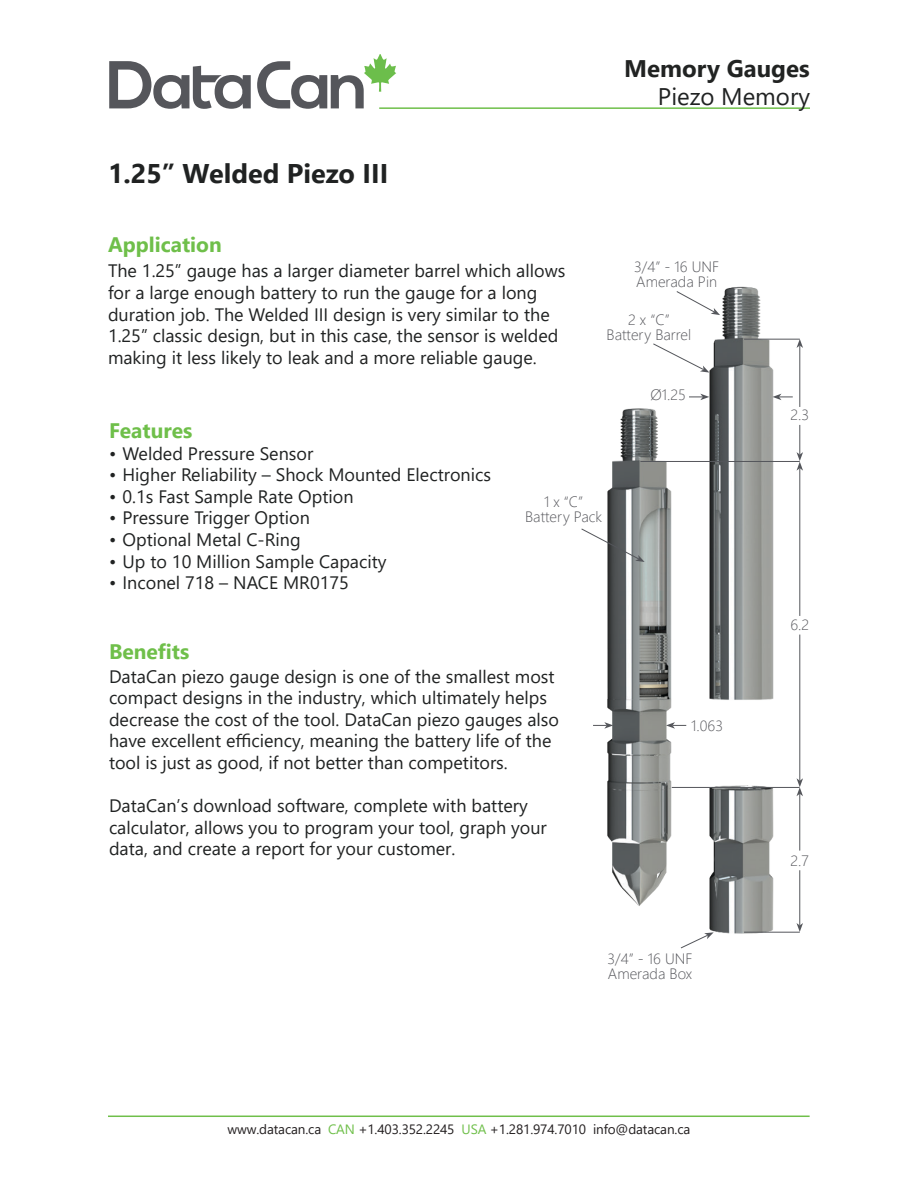
<style>
.page{position:relative;width:918px;height:1188px;background:#fff}
.page>*{position:absolute;margin:0;border:0;box-sizing:border-box;transform-origin:0 0}
.t1{font:700 27px "Segoe UI";color:#202222}
.t2{font:700 24px "Segoe UI";color:#212322}
.t3{font:24px "Segoe UI";color:#202222}
.t4{font:700 21px "Segoe UI";color:#6fbf4a}
.Application__Feature{font:18px/21.6px "Segoe UI";color:#202222}
.t5{font:300 15px/15px "Segoe UI";color:#55565b}
.t6{font:13.5px "Segoe UI";letter-spacing:-.01em;color:#231f20}
.s1{color:#6fbf4a}
</style>
<div class="page">
<hr style="left:379px;top:107px;width:431px;height:2px;background:#6fbf4a">
<svg style="left:109px;top:61px;width:142px;height:48px"></svg>
<svg style="left:257px;top:54px;width:139px;height:55px"></svg>
<hr style="left:108px;top:1116px;width:702px;height:1px;background:#6fbf4a">
<img style="left:607px;top:286px;width:179px;height:648px">
<hr style="left:744px;top:339px;width:56px;height:1px;background:#54565b">
<hr style="left:640px;top:461px;width:160px;height:1px;background:#54565b">
<hr style="left:672px;top:787px;width:128px;height:1px;background:#54565b">
<svg style="left:676px;top:291px;width:44px;height:24px"></svg>
<svg style="left:581px;top:528px;width:64px;height:34px"></svg>
<svg style="left:653px;top:343px;width:56px;height:30px"></svg>
<svg style="left:680px;top:932px;width:34px;height:16px"></svg>
<hr style="left:800px;top:468px;width:1px;height:148px;background:#54565b">
<hr style="left:800px;top:346px;width:1px;height:61px;background:#54565b">
<svg style="left:797px;top:339px;width:6px;height:9px"></svg>
<hr style="left:744px;top:932px;width:56px;height:1px;background:#54565b">
<hr style="left:800px;top:635px;width:1px;height:146px;background:#54565b">
<hr style="left:800px;top:425px;width:1px;height:30px;background:#54565b">
<svg style="left:797px;top:452px;width:6px;height:19px"></svg>
<hr style="left:800px;top:794px;width:1px;height:57px;background:#54565b">
<svg style="left:797px;top:778px;width:6px;height:18px"></svg>
<hr style="left:800px;top:870px;width:1px;height:55px;background:#54565b">
<svg style="left:797px;top:923px;width:6px;height:9px"></svg>
<svg style="left:689px;top:394px;width:20px;height:6px"></svg>
<svg style="left:773px;top:394px;width:20px;height:6px"></svg>
<svg style="left:593px;top:722px;width:20px;height:7px"></svg>
<svg style="left:666px;top:722px;width:20px;height:7px"></svg>
<p class="t2" style="left:624px;top:46px;width:187px">Memory Gauges</p>
<p class="t1" style="left:108px;top:148px;width:282px">1.25” Welded Piezo III</p>
<p class="t4" style="left:108px;top:225px;width:115px">Application</p>
<p class="Application__Feature" style="left:108px;top:259px;width:459px">The 1.25” gauge has a larger diameter barrel which allows for a large enough battery to run the gauge for a long duration job. The Welded III design is very similar to the 1.25” classic design, but in this case, the sensor is welded making it less likely to leak and a more reliable gauge.</p>
<p class="t4" style="left:109px;top:410px;width:85px">Features</p>
<p class="t3" style="left:658px;top:74px;width:154px">Piezo Memory</p>
<p class="t5" style="left:634px;top:258px;width:86px">3/4” - 16 UNF<br>Amerada Pin</p>
<p class="t5" style="left:607px;top:311px;width:86px;text-align:center">2 x “C”<br>Battery Barrel</p>
<p class="t5" style="left:650px;top:386px;width:37px">Ø1.25</p>
<p class="t5" style="left:790px;top:406px;width:20px">2.3</p>
<p class="Application__Feature" style="left:109px;top:441px;width:206px">• Welded Pressure Sensor</p>
<p class="Application__Feature" style="left:109px;top:462px;width:384px">• Higher Reliability – Shock Mounted Electronics</p>
<p class="Application__Feature" style="left:109px;top:484px;width:246px">• 0.1s Fast Sample Rate Option</p>
<p class="Application__Feature" style="left:109px;top:506px;width:202px">• Pressure Trigger Option</p>
<p class="Application__Feature" style="left:109px;top:527px;width:193px">• Optional Metal C-Ring</p>
<p class="Application__Feature" style="left:109px;top:549px;width:279px">• Up to 10 Million Sample Capacity</p>
<p class="Application__Feature" style="left:109px;top:570px;width:241px">• Inconel 718 – NACE MR0175</p>
<p class="t4" style="left:109px;top:631px;width:82px">Benefits</p>
<p class="t5" style="left:544px;top:493px;width:41px">1 x “C”</p>
<p class="t5" style="left:525px;top:508px;width:78px">Battery Pack</p>
<p class="Application__Feature" style="left:109px;top:664px;width:452px">DataCan piezo gauge design is one of the smallest most compact designs in the industry, which ultimately helps decrease the cost of the tool. DataCan piezo gauges also have excellent efficiency, meaning the battery life of the tool is just as good, if not better than competitors.</p>
<p class="Application__Feature" style="left:109px;top:793px;width:439px">DataCan’s download software, complete with battery calculator, allows you to program your tool, graph your data, and create a report for your customer.</p>
<p class="t5" style="left:691px;top:717px;width:33px">1.063</p>
<p class="t5" style="left:608px;top:949px;width:86px">3/4” - 16 UNF<br>Amerada Box</p>
<p class="t6" style="left:228px;top:1116px;width:464px">www.datacan.ca <span class="s1">CAN</span> +1.403.352.2245 <span class="s1">USA</span> +1.281.974.7010 info@datacan.ca</p>
<p class="t5" style="left:790px;top:616px;width:20px">6.2</p>
<p class="t5" style="left:791px;top:852px;width:20px">2.7</p>
</div>
